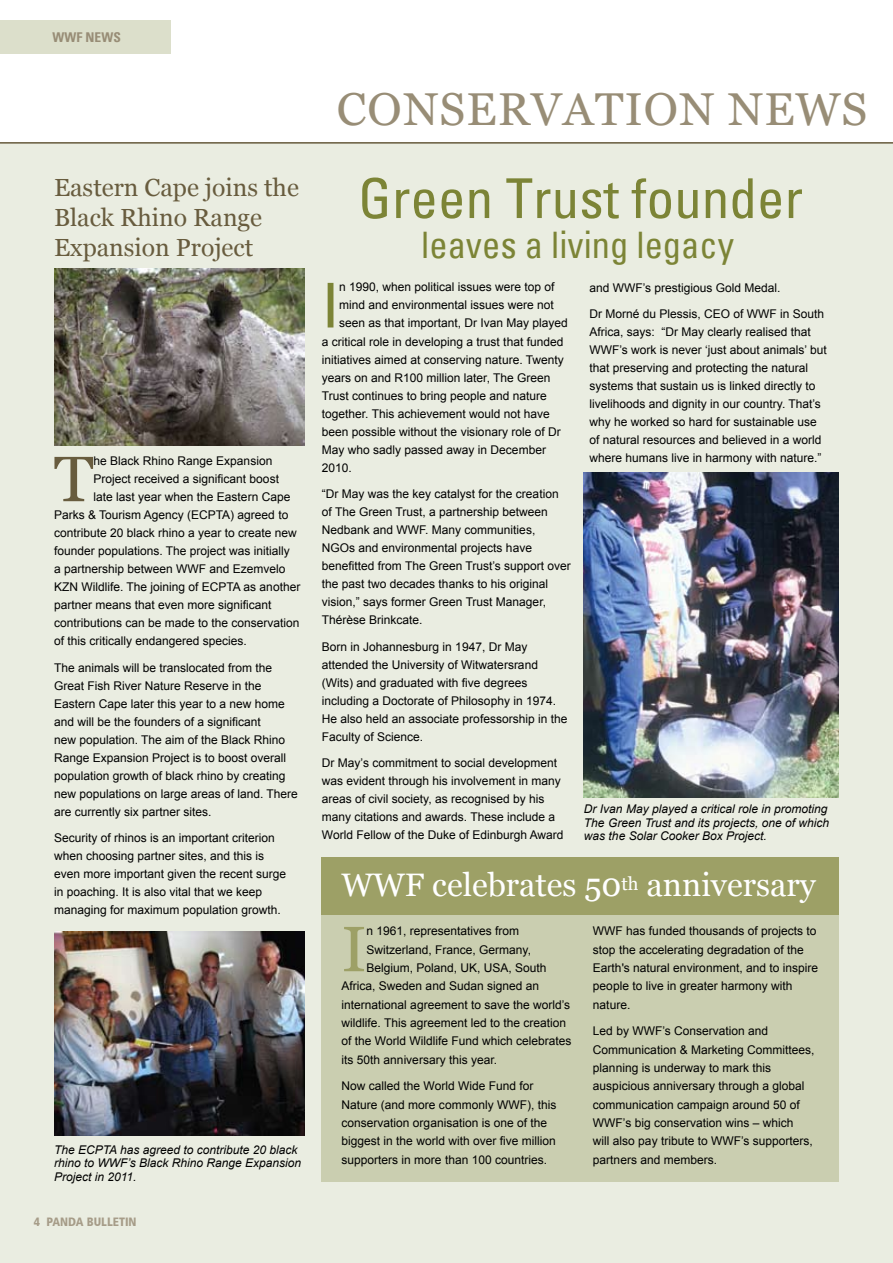
<style>
.page{position:relative;width:893px;height:1263px;background:#fff}
.page>*{position:absolute;margin:0;border:0;box-sizing:border-box;transform-origin:0 0}
.t1{font:63.9px "Georgia";color:#685c3e}
.t2{font:63.9px "Georgia";color:#9da066}
.t3{font:condensed 62.1px "Univers";color:#7c8436}
.t4{font:condensed 55.2px "Univers";color:#7c8436}
.t5{font:46.05px "Georgia";letter-spacing:.025em;color:#988d76}
.t6{font:condensed 36.6px "Univers";color:#7c8436}
.t7{font:32.55px "Georgia";color:#fff}
.t8{font:24.75px/29.7px "Georgia";color:#685c3e}
.t9{font:700 condensed 13.5px "Univers";color:#988d76}
.t10{font:12px/18px "Arial";color:#000}
.t11{font:italic 12px/13.5px "Arial";color:#000}
.t12{font:900 condensed 12px "Frutiger";color:#a69c88}
</style>
<div class="page">
<div style="left:0;top:142px;width:893px;height:1121px;background:#eaede1"></div>
<div style="left:322px;top:858px;width:517px;height:324px;background:#caceb0"></div>
<div style="left:322px;top:858px;width:517px;height:57px;background:#9da066"></div>
<div style="left:0;top:20px;width:170px;height:34px;background:#dcdfcb"></div>
<hr style="left:0;top:142px;width:893px;height:2px;background:#685c3e">
<img style="left:584px;top:472px;width:255px;height:326px">
<img style="left:54px;top:932px;width:251px;height:204px">
<img style="left:54px;top:268px;width:251px;height:177px">
<p class="t9" style="left:53px;top:29px;width:70px">WWF NEWS</p>
<h3 class="t5" style="left:337px;top:81px;width:495px">Conservation news</h3>
<h3 class="t8" style="left:54px;top:173px;width:246px">Eastern Cape joins the<br>Black Rhino Range<br>Expansion Project</h3>
<h3 class="t4" style="left:358px;top:162px;width:446px">Green Trust founder</h3>
<h2 class="t3" style="left:322px;top:265px;width:13px">I</h2>
<p class="t10" style="left:339px;top:278px;width:217px">n 1990, when political issues were top of</p>
<h3 class="t6" style="left:421px;top:221px;width:314px">leaves a living legacy</h3>
<p class="t10" style="left:589px;top:278px;width:193px">and WWF’s prestigious Gold Medal.</p>
<p class="t10" style="left:589px;top:305px;width:239px">Dr Morné du Plessis, CEO of WWF in South Africa, says: “Dr May clearly realised that WWF’s work is never ‘just about animals’ but that preserving and protecting the natural systems that sustain us is linked directly to livelihoods and dignity in our country. That’s why he worked so hard for sustainable use of natural resources and believed in a world where humans live in harmony with nature.”</p>
<p class="t10" style="left:339px;top:296px;width:216px">mind and environmental issues were not</p>
<p class="t10" style="left:339px;top:314px;width:230px">seen as that important, Dr Ivan May played</p>
<p class="t10" style="left:322px;top:332px;width:243px">a critical role in developing a trust that funded</p>
<p class="t10" style="left:322px;top:350px;width:243px">initiatives aimed at conserving nature. Twenty</p>
<p class="t10" style="left:322px;top:368px;width:230px">years on and R100 million later, The Green</p>
<p class="t10" style="left:322px;top:386px;width:227px">Trust continues to bring people and nature</p>
<p class="t10" style="left:322px;top:404px;width:229px">together. This achievement would not have</p>
<p class="t10" style="left:322px;top:422px;width:240px">been possible without the visionary role of Dr</p>
<p class="t10" style="left:322px;top:440px;width:226px">May who sadly passed away in December</p>
<p class="t10" style="left:322px;top:458px;width:32px">2010.</p>
<p class="t10" style="left:322px;top:485px;width:251px">“Dr May was the key catalyst for the creation of The Green Trust, a partnership between Nedbank and WWF. Many communities, NGOs and environmental projects have benefitted from The Green Trust’s support over the past two decades thanks to his original vision,” says former Green Trust Manager, Thérèse Brinkcate.</p>
<p class="t10" style="left:322px;top:637px;width:247px">Born in Johannesburg in 1947, Dr May attended the University of Witwatersrand (Wits) and graduated with five degrees including a Doctorate of Philosophy in 1974.<br>He also held an associate professorship in the Faculty of Science.</p>
<p class="t10" style="left:322px;top:754px;width:243px">Dr May’s commitment to social development was evident through his involvement in many areas of civil society, as recognised by his many citations and awards. These include a World Fellow of the Duke of Edinburgh Award</p>
<h1 class="t1" style="left:54px;top:440px;width:41px">T</h1>
<p class="t10" style="left:94px;top:452px;width:180px">he Black Rhino Range Expansion</p>
<p class="t10" style="left:94px;top:470px;width:187px">Project received a significant boost</p>
<p class="t10" style="left:94px;top:488px;width:198px">late last year when the Eastern Cape</p>
<p class="t10" style="left:54px;top:506px;width:236px">Parks &amp; Tourism Agency (ECPTA) agreed to</p>
<p class="t10" style="left:54px;top:524px;width:244px">contribute 20 black rhino a year to create new</p>
<p class="t10" style="left:54px;top:542px;width:237px">founder populations. The project was initially</p>
<p class="t10" style="left:54px;top:560px;width:233px">a partnership between WWF and Ezemvelo</p>
<p class="t10" style="left:54px;top:578px;width:248px">KZN Wildlife. The joining of ECPTA as another</p>
<p class="t10" style="left:54px;top:596px;width:219px">partner means that even more significant</p>
<p class="t10" style="left:54px;top:614px;width:247px">contributions can be made to the conservation</p>
<p class="t10" style="left:54px;top:632px;width:194px">of this critically endangered species.</p>
<p class="t10" style="left:54px;top:659px;width:245px">The animals will be translocated from the Great Fish River Nature Reserve in the Eastern Cape later this year to a new home and will be the founders of a significant<br>new population. The aim of the Black Rhino Range Expansion Project is to boost overall population growth of black rhino by creating new populations on large areas of land. There are currently six partner sites.</p>
<p class="t10" style="left:54px;top:829px;width:234px">Security of rhinos is an important criterion when choosing partner sites, and this is even more important given the recent surge in poaching. It is also vital that we keep managing for maximum population growth.</p>
<p class="t11" style="left:584px;top:803px;width:247px">Dr Ivan May played a critical role in promoting<br>The Green Trust and its projects, one of which was the Solar Cooker Box Project.</p>
<h3 class="t7" style="left:342px;top:865px;width:476px">WWF celebrates 50<sup>th</sup> anniversary</h3>
<h1 class="t2" style="left:342px;top:910px;width:21px">I</h1>
<p class="t10" style="left:367px;top:922px;width:154px">n 1961, representatives from</p>
<p class="t10" style="left:593px;top:922px;width:227px">WWF has funded thousands of projects to stop the accelerating degradation of the Earth's natural environment, and to inspire people to live in greater harmony with nature.</p>
<p class="t10" style="left:593px;top:1022px;width:223px">Led by WWF’s Conservation and Communication &amp; Marketing Committees, planning is underway to mark this auspicious anniversary through a global communication campaign around 50 of WWF’s big conservation wins – which<br>will also pay tribute to WWF’s supporters, partners and members.</p>
<p class="t10" style="left:367px;top:940px;width:166px">Switzerland, France, Germany,</p>
<p class="t10" style="left:367px;top:959px;width:182px">Belgium, Poland, UK, USA, South</p>
<p class="t10" style="left:342px;top:977px;width:199px">Africa, Sweden and Sudan signed an</p>
<p class="t10" style="left:342px;top:995px;width:230px">international agreement to save the world’s</p>
<p class="t10" style="left:342px;top:1014px;width:226px">wildlife. This agreement led to the creation</p>
<p class="t10" style="left:342px;top:1032px;width:231px">of the World Wildlife Fund which celebrates</p>
<p class="t10" style="left:342px;top:1050px;width:157px">its 50th anniversary this year.</p>
<p class="t10" style="left:342px;top:1077px;width:216px">Now called the World Wide Fund for Nature (and more commonly WWF), this conservation organisation is one of the biggest in the world with over five million supporters in more than 100 countries.</p>
<p class="t11" style="left:54px;top:1143px;width:249px">The ECPTA has agreed to contribute 20 black rhino to WWF’s Black Rhino Range Expansion<br>Project in 2011.</p>
<p class="t12" style="left:34px;top:1214px;width:104px">4 PANDA BULLETIN</p>
</div>
